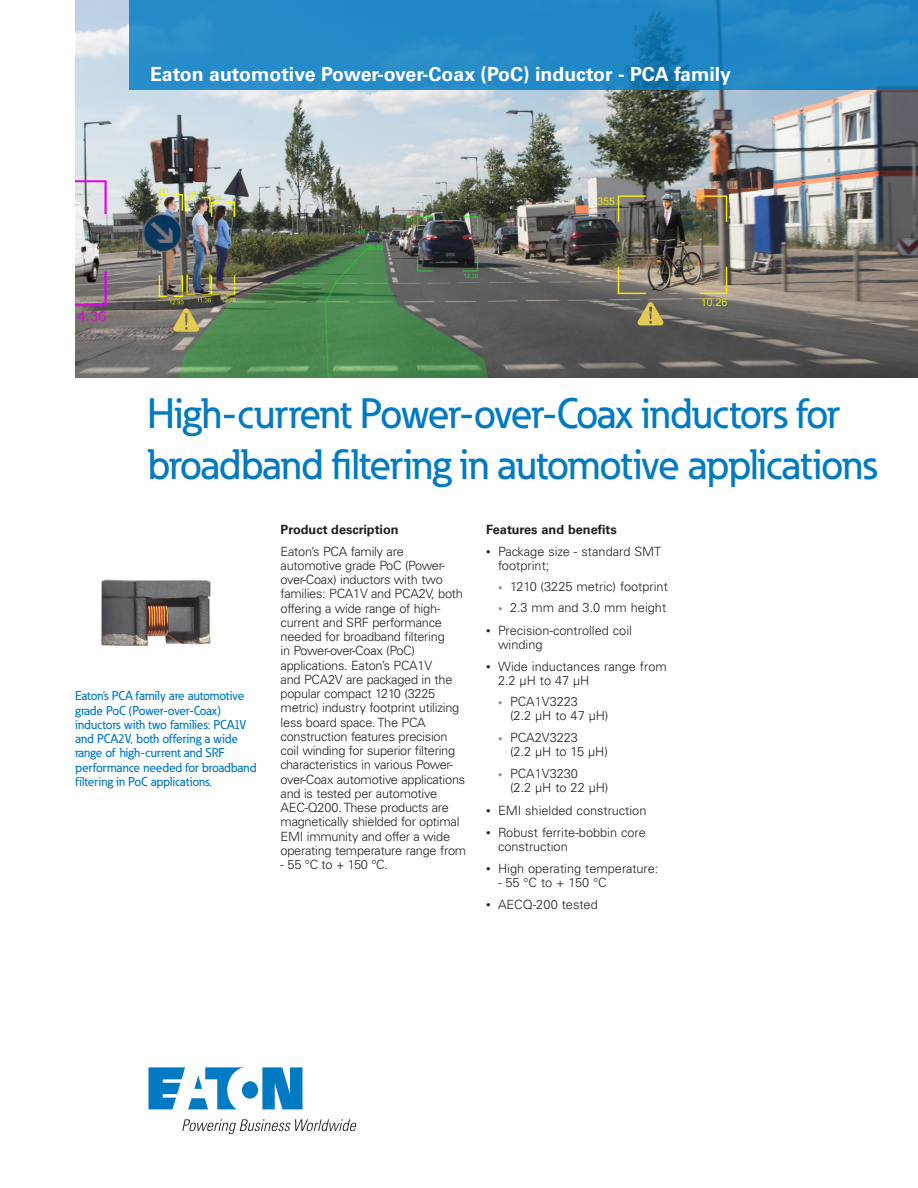
<style>
.page{position:relative;width:918px;height:1188px;background:#fff}
.page>*{position:absolute;margin:0;border:0;box-sizing:border-box;transform-origin:0 0}
._01_Headline___ADJ_Color{font:500 42px/51px "Eaton";letter-spacing:-.02em;color:#007ac2}
._00_CSS_Company{font:700 19.5px "Univers LT Std";color:#fff}
._02_Body__8_5_pt{font:300 12.75px/14.2px "Univers LT Std";letter-spacing:-.02em;color:#231f20}
._02_Body__8_5_pt-2{font:300 12.75px/14.2px "Univers LT Std";color:#231f20}
._05_Caption_Head{font:500 12.75px/14.2px "Eaton";letter-spacing:-.01em;color:#007ac2}
._02_Body__8_5_pt-3{font:700 12.75px "Univers LT Std";color:#231f20}
._02_Body_Head__8_5_pt____ADJ_Color{font:700 12.75px "Univers LT Std";color:#231f20}
.s1{font-size:9px}
.s2{font-size:9px;color:#939598}
</style>
<div class="page">
<img style="left:75px;top:0;width:843px;height:378px">
<img style="left:101px;top:579px;width:110px;height:67px">
<div style="left:129px;top:0;width:789px;height:90px;background:#2389c7"></div>
<svg style="left:148px;top:1067px;width:154px;height:42px"></svg>
<svg style="left:182px;top:1119px;width:175px;height:15px"></svg>
<p class="_00_CSS_Company" style="left:150px;top:63px;width:583px">Eaton automotive Power-over-Coax (PoC) inductor - PCA family</p>
<p class="_01_Headline___ADJ_Color" style="left:147px;top:388px;width:732px">High-current Power-over-Coax inductors for broadband filtering in automotive applications</p>
<p class="_05_Caption_Head" style="left:75px;top:689px;width:183px">Eaton’s PCA family are automotive grade PoC (Power-over-Coax) inductors with two families: PCA1V and PCA2V, both offering a wide range of high-current and SRF performance needed for broadband filtering in PoC applications.</p>
<p class="_02_Body_Head__8_5_pt____ADJ_Color" style="left:281px;top:522px;width:120px">Product description</p>
<p class="_02_Body__8_5_pt" style="left:281px;top:544px;width:187px">Eaton’s PCA family are automotive grade PoC (Power&shy;over-Coax) inductors with two families: PCA1V and PCA2V, both offering a wide range of high&shy;current and SRF performance needed for broadband filtering<br>in Power-over-Coax (PoC) applications. Eaton’s PCA1V<br>and PCA2V are packaged in the popular compact 1210 (3225 metric) industry footprint utilizing less board space. The PCA construction features precision coil winding for superior filtering characteristics in various Power&shy;over-Coax automotive applications and is tested per automotive<br>AEC-Q200. These products are magnetically shielded for optimal<br>EMI immunity and offer a wide operating temperature range from</p>
<p class="_02_Body__8_5_pt" style="left:281px;top:858px;width:109px">- 55 °C to + 150 °C.</p>
<p class="_02_Body__8_5_pt-3" style="left:486px;top:522px;width:132px">Features and benefits</p>
<p class="_02_Body__8_5_pt-2" style="left:498px;top:544px;width:165px;text-indent:-12px"><span class="s1">•</span> Package size - standard SMT footprint;</p>
<p class="_02_Body__8_5_pt-2" style="left:498px;top:579px;width:171px"><span class="s2">•</span> 1210 (3225 metric) footprint</p>
<p class="_02_Body__8_5_pt-2" style="left:498px;top:601px;width:170px"><span class="s2">•</span> 2.3 mm and 3.0 mm height</p>
<p class="_02_Body__8_5_pt-2" style="left:498px;top:624px;width:136px;text-indent:-12px"><span class="s1">•</span> Precision-controlled coil winding</p>
<p class="_02_Body__8_5_pt-2" style="left:498px;top:660px;width:170px;text-indent:-12px"><span class="s1">•</span> Wide inductances range from<br>2.2 µH to 47 µH</p>
<p class="_02_Body__8_5_pt-2" style="left:510px;top:694px;width:100px;text-indent:-12px"><span class="s2">•</span> PCA1V3223<br>(2.2 µH to 47 µH)</p>
<p class="_02_Body__8_5_pt-2" style="left:510px;top:730px;width:99px;text-indent:-12px"><span class="s2">•</span> PCA2V3223<br>(2.2 µH to 15 µH)</p>
<p class="_02_Body__8_5_pt-2" style="left:510px;top:766px;width:100px;text-indent:-12px"><span class="s2">•</span> PCA1V3230<br>(2.2 µH to 22 µH)</p>
<p class="_02_Body__8_5_pt-2" style="left:486px;top:804px;width:162px"><span class="s1">•</span> EMI shielded construction</p>
<p class="_02_Body__8_5_pt-2" style="left:498px;top:825px;width:149px;text-indent:-12px"><span class="s1">•</span> Robust ferrite-bobbin core construction</p>
<p class="_02_Body__8_5_pt-2" style="left:486px;top:861px;width:174px"><span class="s1">•</span> High operating temperature:</p>
<p class="_02_Body__8_5_pt" style="left:498px;top:876px;width:110px">- 55 °C to + 150 °C</p>
<p class="_02_Body__8_5_pt-2" style="left:486px;top:897px;width:113px"><span class="s1">•</span> AECQ-200 tested</p>
</div>
